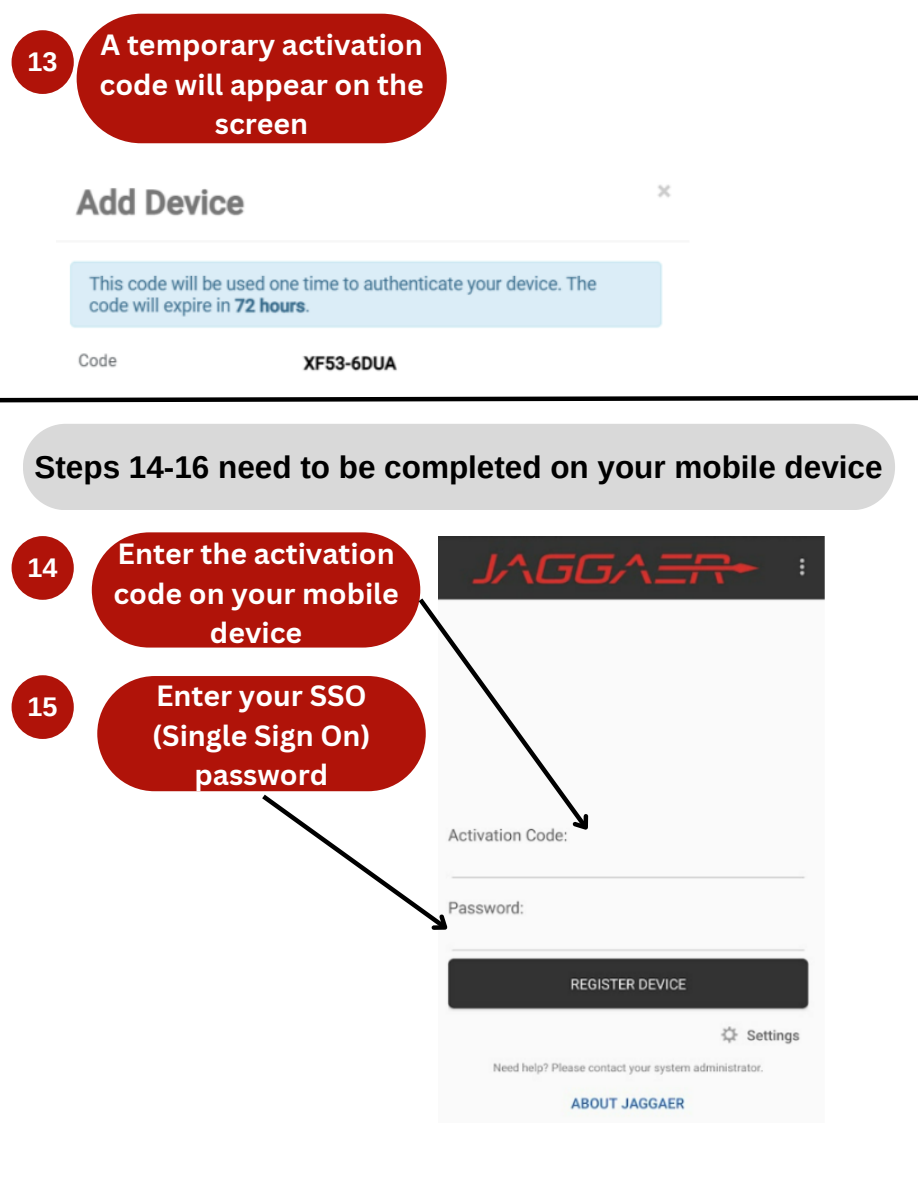
<style>
.page{position:relative;width:918px;height:1188px;background:#fff}
.page>*{position:absolute;margin:0;border:0;box-sizing:border-box;transform-origin:0 0}
.t1{font:700 31.5px "Arimo";color:#000}
.t2{font:700 28.5px/39.3px "Canva Sans";color:#fff;text-align:center}
.t3{font:700 27px "Arimo";color:#fff}
</style>
<div class="page">
<div style="left:77px;top:14px;width:370px;height:130px;background:#b01309;border-radius:65px"></div>
<div style="left:12px;top:30px;width:62px;height:64px;background:#b01309;border-radius:50%"></div>
<img style="left:70px;top:184px;width:601px;height:188px">
<div style="left:23px;top:424px;width:872px;height:86px;background:#d9d9d9"></div>
<svg style="left:0;top:395px;width:918px;height:8px"></svg>
<div style="left:12px;top:536px;width:62px;height:64px;background:#b01309;border-radius:50%"></div>
<img style="left:438px;top:536px;width:387px;height:581px">
<div style="left:92px;top:532px;width:328px;height:116px;background:#b01309;border-radius:58px"></div>
<div style="left:12px;top:675px;width:62px;height:64px;background:#b01309;border-radius:50%"></div>
<div style="left:97px;top:676px;width:329px;height:115px;background:#b01309;border-radius:58px"></div>
<svg style="left:257px;top:594px;width:344px;height:348px"></svg>
<p class="t3" style="left:28px;top:46px;width:32px">13</p>
<p class="t2" style="left:100px;top:24px;width:326px">A temporary activation code will appear on the screen</p>
<p class="t1" style="left:35px;top:449px;width:850px">Steps 14-16 need to be completed on your mobile device</p>
<p class="t3" style="left:28px;top:552px;width:32px">14</p>
<p class="t2" style="left:113px;top:533px;width:287px">Enter the activation code on your mobile device</p>
<p class="t3" style="left:28px;top:691px;width:32px">15</p>
<p class="t2" style="left:152px;top:676px;width:220px">Enter your SSO (Single Sign On) password</p>
</div>
